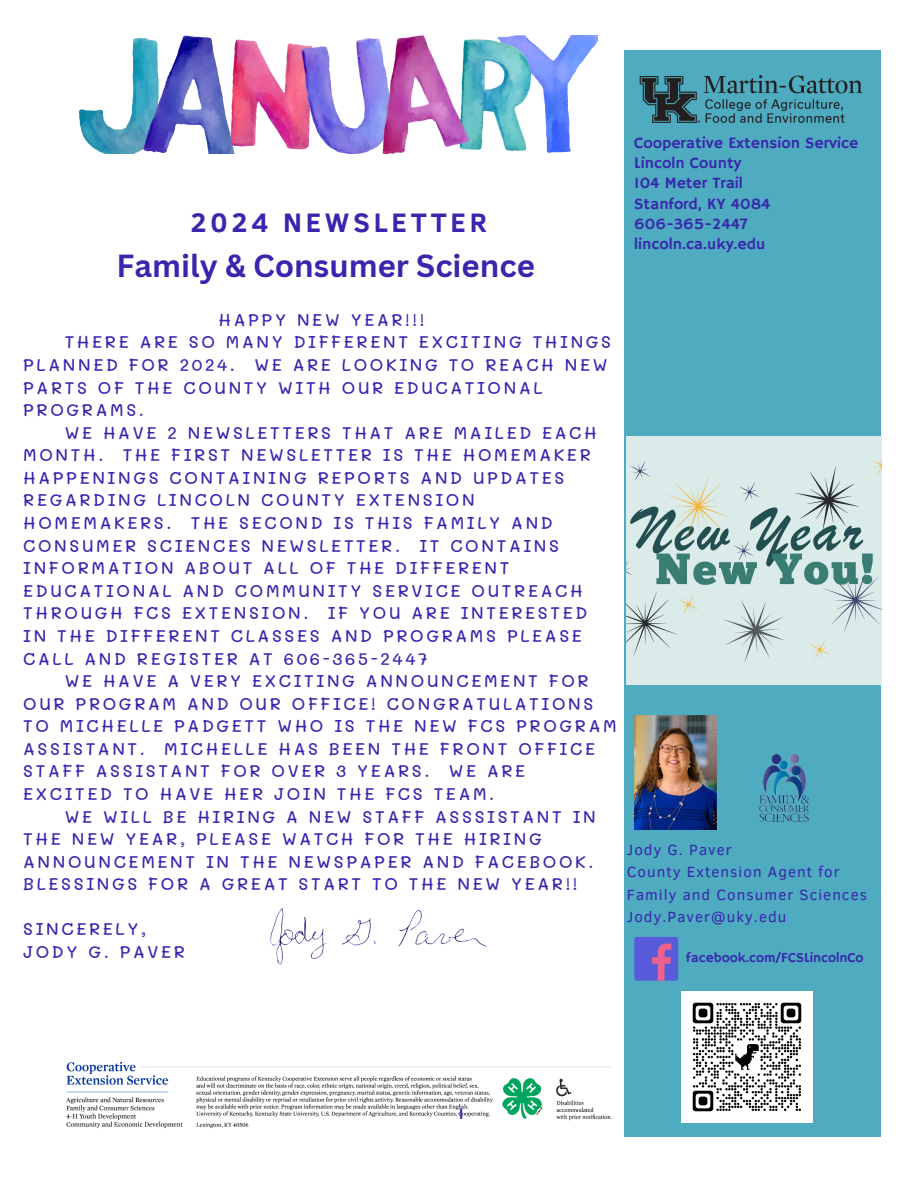
<style>
.page{position:relative;width:918px;height:1188px;background:#fff}
.page>*{position:absolute;margin:0;border:0;box-sizing:border-box;transform-origin:0 0}
.t1{font:700 31.05px "Canva Sans";color:#3926ad}
.t2{font:700 27.45px "Clear Sans";letter-spacing:.14em;color:#3926ad}
.t3{font:500 16.95px/22.6px "Mali";letter-spacing:.155em;color:#3926ad}
.t4{font:16.5px "Hammersmith One";color:#3926ad}
.t5{font:15.9px "Hammersmith One";color:#3926ad}
.t6{font:15.15px "Clear Sans";letter-spacing:.07em;color:#3926ad}
.t7{font:13.65px "Hammersmith One";color:#3926ad}
</style>
<div class="page">
<div style="left:624px;top:50px;width:257px;height:1087px;background:#4eabc0"></div>
<img style="left:66px;top:1061px;width:546px;height:68px">
<img style="left:639px;top:75px;width:224px;height:48px">
<div style="left:634px;top:937px;width:44px;height:44px;background:#585bda;border-radius:2px"></div>
<svg style="left:652px;top:944px;width:19px;height:37px"></svg>
<img style="left:681px;top:991px;width:132px;height:132px">
<img style="left:634px;top:715px;width:82px;height:115px">
<img style="left:759px;top:754px;width:51px;height:68px">
<img style="left:270px;top:908px;width:217px;height:57px">
<img style="left:80px;top:35px;width:517px;height:118px">
<img style="left:627px;top:437px;width:254px;height:247px">
<p class="t2" style="left:191px;top:202px;width:298px">2024 NEWSLETTER</p>
<p class="t1" style="left:117px;top:244px;width:420px">Family &amp; Consumer Science</p>
<p class="t5" style="left:634px;top:134px;width:225px">Cooperative Extension Service</p>
<p class="t5" style="left:634px;top:154px;width:109px">Lincoln County</p>
<p class="t5" style="left:634px;top:174px;width:110px">104 Meter Trail</p>
<p class="t5" style="left:634px;top:194px;width:138px">Stanford, KY 4084</p>
<p class="t5" style="left:634px;top:215px;width:115px">606-365-2447</p>
<p class="t5" style="left:634px;top:235px;width:133px">lincoln.ca.uky.edu</p>
<p class="t3" style="left:219px;top:308px;width:207px">HAPPY NEW YEAR!!!</p>
<p class="t3" style="left:23px;top:330px;width:589px;text-indent:41px">THERE ARE SO MANY DIFFERENT EXCITING THINGS PLANNED FOR 2024. WE ARE LOOKING TO REACH NEW PARTS OF THE COUNTY WITH OUR EDUCATIONAL PROGRAMS.</p>
<p class="t3" style="left:23px;top:421px;width:575px;text-indent:41px">WE HAVE 2 NEWSLETTERS THAT ARE MAILED EACH MONTH. THE FIRST NEWSLETTER IS THE HOMEMAKER HAPPENINGS CONTAINING REPORTS AND UPDATES REGARDING LINCOLN COUNTY EXTENSION HOMEMAKERS. THE SECOND IS THIS FAMILY AND CONSUMER SCIENCES NEWSLETTER. IT CONTAINS INFORMATION ABOUT ALL OF THE DIFFERENT EDUCATIONAL AND COMMUNITY SERVICE OUTREACH THROUGH FCS EXTENSION. IF YOU ARE INTERESTED IN THE DIFFERENT CLASSES AND PROGRAMS PLEASE CALL AND REGISTER AT 606-365-2447</p>
<p class="t3" style="left:23px;top:669px;width:595px;text-indent:41px">WE HAVE A VERY EXCITING ANNOUNCEMENT FOR OUR PROGRAM AND OUR OFFICE! CONGRATULATIONS TO MICHELLE PADGETT WHO IS THE NEW FCS PROGRAM ASSISTANT. MICHELLE HAS BEEN THE FRONT OFFICE STAFF ASSISTANT FOR OVER 3 YEARS. WE ARE EXCITED TO HAVE HER JOIN THE FCS TEAM.</p>
<p class="t3" style="left:23px;top:804px;width:574px;text-indent:41px">WE WILL BE HIRING A NEW STAFF ASSSISTANT IN<br>THE NEW YEAR, PLEASE WATCH FOR THE HIRING<br>ANNOUNCEMENT IN THE NEWSPAPER AND FACEBOOK.</p>
<p class="t3" style="left:23px;top:872px;width:556px">BLESSINGS FOR A GREAT START TO THE NEW YEAR!!</p>
<p class="t3" style="left:23px;top:917px;width:125px">SINCERELY,</p>
<p class="t3" style="left:23px;top:940px;width:163px">JODY G. PAVER</p>
<p class="t6" style="left:627px;top:838px;width:107px">Jody G. Paver</p>
<p class="t6" style="left:627px;top:861px;width:215px">County Extension Agent for</p>
<p class="t6" style="left:627px;top:884px;width:242px">Family and Consumer Sciences</p>
<p class="t6" style="left:627px;top:906px;width:161px">Jody.Paver@uky.edu</p>
<p class="t7" style="left:686px;top:950px;width:179px">facebook.com/FCSLincolnCo</p>
<p class="t4" style="left:458px;top:1104px;width:7px">1</p>
</div>
